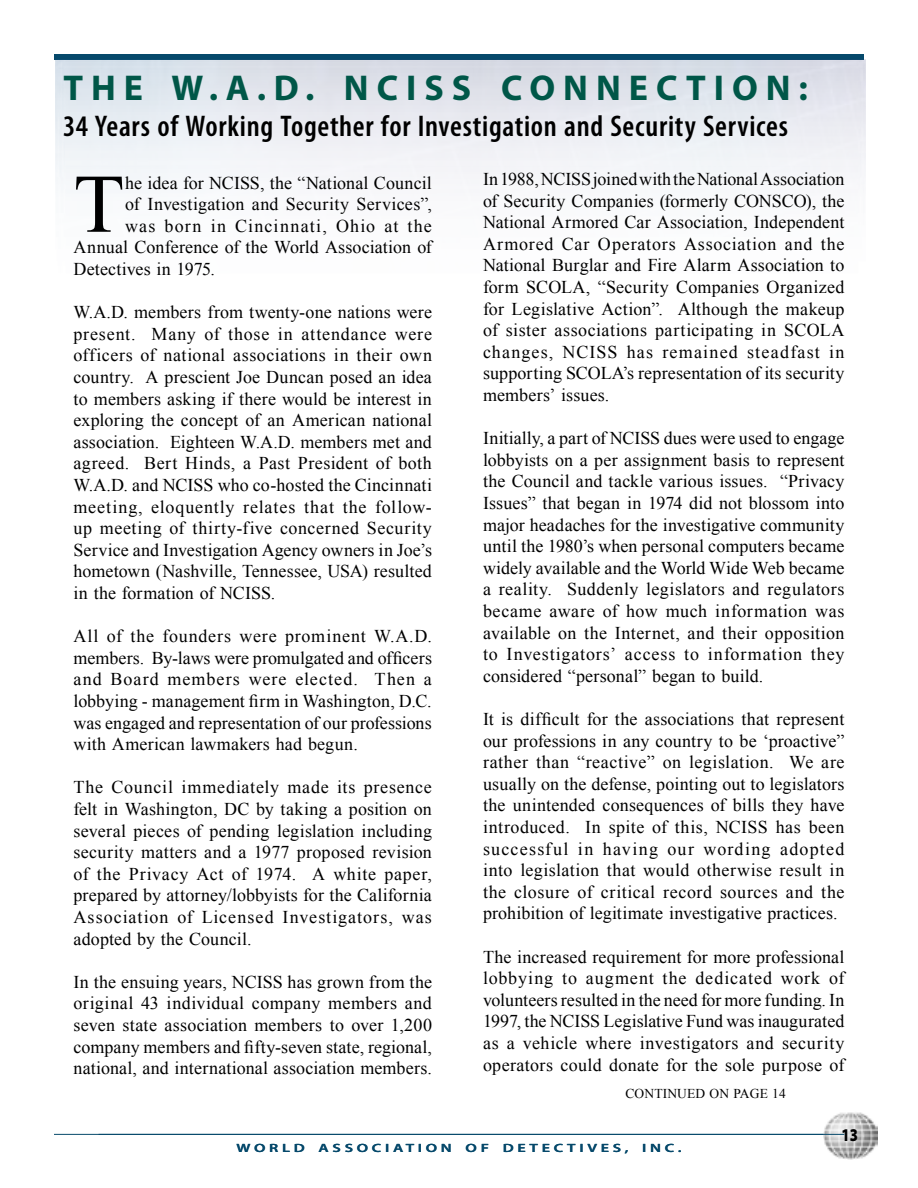
<style>
.page{position:relative;width:918px;height:1188px;background:#fff}
.page>*{position:absolute;margin:0;border:0;box-sizing:border-box;transform-origin:0 0}
.t1{font:83.25px "Times New Roman";color:#000}
.t2{font:700 36px "Myriad Pro";color:#005748}
.t3{font:600 condensed 30px "Myriad Pro";letter-spacing:.025em;color:#000}
.t4{font:18px/21.6px "Times New Roman";letter-spacing:.01em;color:#000;text-align:justify}
.t5{font:18px "Times New Roman";letter-spacing:.065em;color:#000}
.t6{font:900 18px "Myriad Pro";color:#000;scale:.8 1}
.t7{font:13.5px "Times New Roman";letter-spacing:.01em;color:#000}
.t8{font:600 12px "Myriad Pro";letter-spacing:.225em;color:#06496b;scale:1.35 1}
</style>
<div class="page">
<hr style="left:54px;top:1134px;width:770px;height:1px;background:#06496b">
<div style="left:54px;top:54px;width:810px;height:6px;background:#06496b"></div>
<img style="left:824px;top:1112px;width:53px;height:47px">
<hr style="left:99px;top:1134px;width:745px;height:1px;background:#06496b">
<img style="left:55px;top:59px;width:810px;height:122px">
<h2 class="t2" style="left:63px;top:65px;width:307px">THE W.A.D. NCISS</h2>
<h2 class="t2" style="left:501px;top:65px;width:30px">CONNECTION</h2>
<h2 class="t2" style="left:798px;top:65px;width:11px">:</h2>
<h3 class="t3" style="left:63px;top:108px;width:727px">34 Years of Working Together for Investigation and Security Services</h3>
<p class="t4" style="left:483px;top:168px;width:363px">In 1988, NCISS joined with the National Association of Security Companies (formerly CONSCO), the National Armored Car Association, Independent Armored Car Operators Association and the National Burglar and Fire Alarm Association to form SCOLA, “Security Companies Organized for Legislative Action”. Although the makeup of sister associations participating in SCOLA changes, NCISS has remained steadfast in supporting SCOLA’s representation of its security members’ issues.</p>
<p class="t4" style="left:483px;top:427px;width:363px">Initially, a part of NCISS dues were used to engage lobbyists on a per assignment basis to represent the Council and tackle various issues. “Privacy Issues” that began in 1974 did not blossom into major headaches for the investigative community until the 1980’s when personal computers became widely available and the World Wide Web became a reality. Suddenly legislators and regulators became aware of how much information was available on the Internet, and their opposition to Investigators’ access to information they considered “personal” began to build.</p>
<p class="t4" style="left:483px;top:708px;width:363px">It is difficult for the associations that represent our professions in any country to be ‘proactive” rather than “reactive” on legislation. We are usually on the defense, pointing out to legislators the unintended consequences of bills they have introduced. In spite of this, NCISS has been successful in having our wording adopted into legislation that would otherwise result in the closure of critical record sources and the prohibition of legitimate investigative practices.</p>
<p class="t4" style="left:483px;top:945px;width:363px">The increased requirement for more professional lobbying to augment the dedicated work of volunteers resulted in the need for more funding. In 1997, the NCISS Legislative Fund was inaugurated as a vehicle where investigators and security operators could donate for the sole purpose of</p>
<h1 class="t1" style="left:74px;top:148px;width:52px">T</h1>
<p class="t4" style="left:125px;top:171px;width:308px">he idea for NCISS, the “National Council</p>
<p class="t4" style="left:125px;top:193px;width:308px">of Investigation and Security Services”,</p>
<p class="t5" style="left:125px;top:214px;width:308px">was born in Cincinnati, Ohio at the</p>
<p class="t4" style="left:74px;top:236px;width:360px">Annual Conference of the World Association of</p>
<p class="t4" style="left:74px;top:258px;width:143px">Detectives in 1975.</p>
<p class="t4" style="left:74px;top:301px;width:360px">W.A.D. members from twenty-one nations were present. Many of those in attendance were officers of national associations in their own country. A prescient Joe Duncan posed an idea to members asking if there would be interest in exploring the concept of an American national association. Eighteen W.A.D. members met and agreed. Bert Hinds, a Past President of both W.A.D. and NCISS who co-hosted the Cincinnati meeting, eloquently relates that the follow&shy;up meeting of thirty-five concerned Security Service and Investigation Agency owners in Joe’s hometown (Nashville, Tennessee, USA) resulted in the formation of NCISS.</p>
<p class="t4" style="left:74px;top:625px;width:360px">All of the founders were prominent W.A.D. members. By-laws were promulgated and officers and Board members were elected. Then a lobbying - management firm in Washington, D.C. was engaged and representation of our professions with American lawmakers had begun.</p>
<p class="t4" style="left:74px;top:776px;width:360px">The Council immediately made its presence felt in Washington, DC by taking a position on several pieces of pending legislation including security matters and a 1977 proposed revision of the Privacy Act of 1974. A white paper, prepared by attorney/lobbyists for the California Association of Licensed Investigators, was adopted by the Council.</p>
<p class="t4" style="left:74px;top:971px;width:360px">In the ensuing years, NCISS has grown from the original 43 individual company members and seven state association members to over 1,200 company members and fifty-seven state, regional, national, and international association members.</p>
<p class="t7" style="left:626px;top:1084px;width:162px">CONTINUED ON PAGE 14</p>
<p class="t8" style="left:237px;top:1140px;width:331px">WORLD ASSOCIATI ON OF DETECTI VES, INC.</p>
<p class="t6" style="left:841px;top:1123px;width:22px">13</p>
</div>
